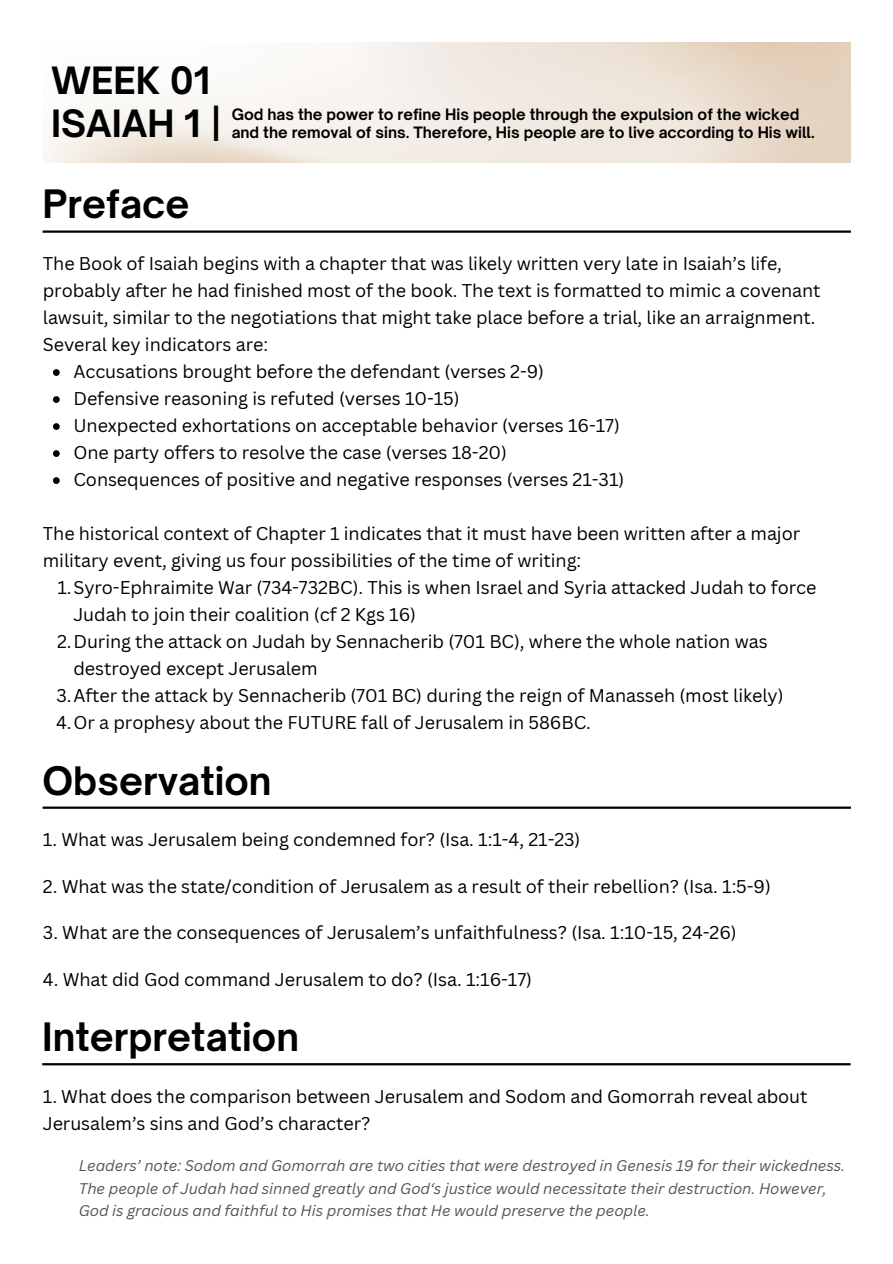
<style>
.page{position:relative;width:893px;height:1264px;background:#fff}
.page>*{position:absolute;margin:0;border:0;box-sizing:border-box;transform-origin:0 0}
.t1{font:700 37.5px "Open Sauce One";color:#000}
.t2{font:700 36px/42.9px "Open Sauce One";color:#000}
.t3{font:18px/27px "Canva Sans";letter-spacing:-.005em;color:#000}
.t4{font:italic 15px/22.5px "Canva Sans";letter-spacing:-.005em;color:#595251}
.t5{font:700 15px/18px "Open Sauce One";color:#000}
</style>
<div class="page">
<hr style="left:43px;top:230px;width:807px;height:3px;background:#000">
<hr style="left:43px;top:806px;width:807px;height:2px;background:#000">
<svg style="left:53px;top:369px;width:7px;height:7px"></svg>
<svg style="left:53px;top:396px;width:7px;height:7px"></svg>
<svg style="left:53px;top:423px;width:7px;height:7px"></svg>
<svg style="left:53px;top:450px;width:7px;height:7px"></svg>
<svg style="left:53px;top:477px;width:7px;height:7px"></svg>
<hr style="left:42px;top:1063px;width:808px;height:2px;background:#000">
<h2 class="t2" style="left:51px;top:59px;width:173px">WEEK 01<br>ISAIAH 1 |</h2>
<p class="t5" style="left:232px;top:106px;width:584px">God has the power to refine His people through the expulsion of the wicked and the removal of sins. Therefore, His people are to live according to His will.</p>
<h1 class="t1" style="left:43px;top:181px;width:148px">Preface</h1>
<p class="t3" style="left:43px;top:249px;width:740px">The Book of Isaiah begins with a chapter that was likely written very late in Isaiah’s life,</p>
<p class="t3" style="left:43px;top:276px;width:779px">probably after he had finished most of the book. The text is formatted to mimic a covenant</p>
<p class="t3" style="left:43px;top:303px;width:774px">lawsuit, similar to the negotiations that might take place before a trial, like an arraignment.</p>
<p class="t3" style="left:43px;top:330px;width:227px">Several key indicators are:</p>
<p class="t3" style="left:73px;top:357px;width:472px">Accusations brought before the defendant (verses 2-9)</p>
<p class="t3" style="left:73px;top:384px;width:388px">Defensive reasoning is refuted (verses 10-15)</p>
<p class="t3" style="left:73px;top:411px;width:548px">Unexpected exhortations on acceptable behavior (verses 16-17)</p>
<p class="t3" style="left:73px;top:438px;width:435px">One party offers to resolve the case (verses 18-20)</p>
<p class="t3" style="left:73px;top:465px;width:552px">Consequences of positive and negative responses (verses 21-31)</p>
<p class="t3" style="left:43px;top:519px;width:758px">The historical context of Chapter 1 indicates that it must have been written after a major military event, giving us four possibilities of the time of writing:</p>
<p class="t3" style="left:57px;top:573px;width:760px">1.Syro-Ephraimite War (734-732BC). This is when Israel and Syria attacked Judah to force</p>
<p class="t3" style="left:73px;top:600px;width:344px">Judah to join their coalition (cf 2 Kgs 16)</p>
<p class="t3" style="left:57px;top:627px;width:712px">2.During the attack on Judah by Sennacherib (701 BC), where the whole nation was</p>
<p class="t3" style="left:73px;top:654px;width:246px">destroyed except Jerusalem</p>
<p class="t3" style="left:57px;top:681px;width:728px">3.After the attack by Sennacherib (701 BC) during the reign of Manasseh (most likely)</p>
<p class="t3" style="left:56px;top:708px;width:536px">4.Or a prophesy about the FUTURE fall of Jerusalem in 586BC.</p>
<h1 class="t1" style="left:43px;top:757px;width:230px">Observation</h1>
<p class="t3" style="left:43px;top:825px;width:539px">1. What was Jerusalem being condemned for? (Isa. 1:1-4, 21-23)</p>
<p class="t3" style="left:43px;top:872px;width:729px">2. What was the state/condition of Jerusalem as a result of their rebellion? (Isa. 1:5-9)</p>
<p class="t3" style="left:43px;top:918px;width:695px">3. What are the consequences of Jerusalem’s unfaithfulness? (Isa. 1:10-15, 24-26)</p>
<p class="t3" style="left:43px;top:965px;width:490px">4. What did God command Jerusalem to do? (Isa. 1:16-17)</p>
<h1 class="t1" style="left:42px;top:1013px;width:258px">Interpretation</h1>
<p class="t3" style="left:43px;top:1082px;width:766px">1. What does the comparison between Jerusalem and Sodom and Gomorrah reveal about<br>Jerusalem’s sins and God’s character?</p>
<p class="t4" style="left:79px;top:1153px;width:768px">Leaders’ note: Sodom and Gomorrah are two cities that were destroyed in Genesis 19 for their wickedness.<br>The people of Judah had sinned greatly and God‘s justice would necessitate their destruction. However,<br>God is gracious and faithful to His promises that He would preserve the people.</p>
</div>
